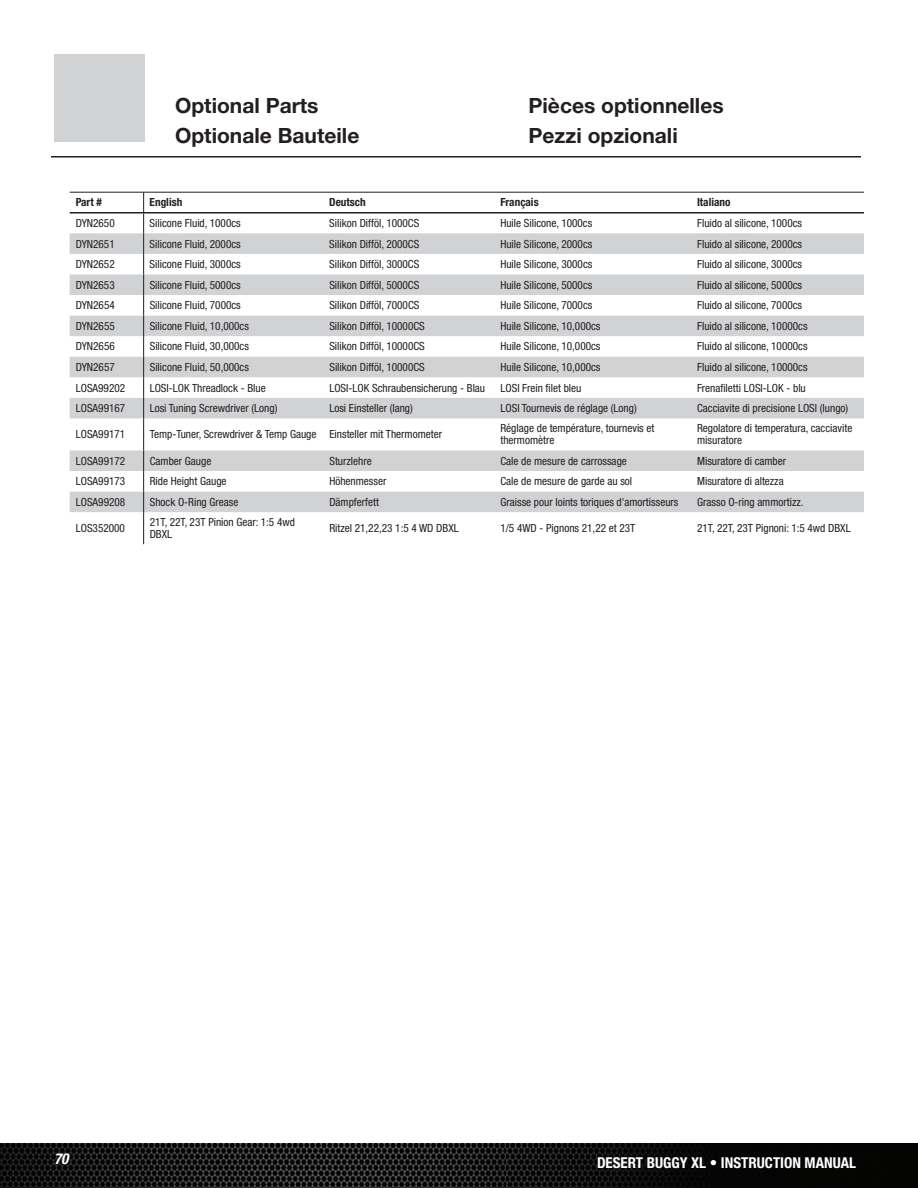
<style>
.page{position:relative;width:918px;height:1188px;background:#fff}
.page>*{position:absolute;margin:0;border:0;box-sizing:border-box;transform-origin:0 0}
.t1{font:700 21px/30px "Helvetica Neue LT Std";color:#231f20}
.t2{font:700 condensed 15px "Helvetica Neue LT Std";color:#fff}
.t3{font:italic 700 condensed 15px "Helvetica Neue LT Std";color:#fff}
.t4{font:condensed 11.25px/12px "Helvetica Neue LT Std";color:#231f20}
.t5{font:700 condensed 11.25px "Helvetica Neue LT Std";color:#231f20}
</style>
<div class="page">
<img style="left:0;top:1143px;width:918px;height:45px">
<div style="left:54px;top:54px;width:91px;height:88px;background:#d1d2d4"></div>
<hr style="left:51px;top:156px;width:810px;height:2px;background:#231f20">
<svg style="left:70px;top:233px;width:794px;height:279px;fill:#d5d6d8"></svg>
<svg style="left:143px;top:193px;width:1px;height:225px"></svg>
<hr style="left:143px;top:418px;width:1px;height:32px;background:#231f20">
<svg style="left:143px;top:450px;width:1px;height:62px"></svg>
<hr style="left:143px;top:512px;width:1px;height:32px;background:#231f20">
<hr style="left:70px;top:212px;width:794px;height:2px;background:#231f20">
<hr style="left:70px;top:192px;width:794px;height:1px;background:#231f20">
<h1 class="t1" style="left:175px;top:92px;width:186px">Optional Parts<br>Optionale Bauteile</h1>
<h1 class="t1" style="left:529px;top:92px;width:197px">Pièces optionnelles<br>Pezzi opzionali</h1>
<p class="t5" style="left:76px;top:198px;width:28px">Part #</p>
<p class="t5" style="left:150px;top:198px;width:34px">English</p>
<p class="t5" style="left:329px;top:198px;width:38px">Deutsch</p>
<p class="t5" style="left:500px;top:198px;width:40px">Français</p>
<p class="t5" style="left:697px;top:198px;width:35px">Italiano</p>
<p class="t4" style="left:76px;top:218px;width:41px">DYN2650</p>
<p class="t4" style="left:150px;top:218px;width:93px">Silicone Fluid, 1000cs</p>
<p class="t4" style="left:329px;top:218px;width:92px">Silikon Difföl, 1000CS</p>
<p class="t4" style="left:500px;top:218px;width:93px">Huile Silicone, 1000cs</p>
<p class="t4" style="left:697px;top:218px;width:107px">Fluido al silicone, 1000cs</p>
<p class="t4" style="left:76px;top:239px;width:41px">DYN2651</p>
<p class="t4" style="left:150px;top:239px;width:93px">Silicone Fluid, 2000cs</p>
<p class="t4" style="left:329px;top:239px;width:92px">Silikon Difföl, 2000CS</p>
<p class="t4" style="left:500px;top:239px;width:93px">Huile Silicone, 2000cs</p>
<p class="t4" style="left:697px;top:239px;width:107px">Fluido al silicone, 2000cs</p>
<p class="t4" style="left:76px;top:259px;width:41px">DYN2652</p>
<p class="t4" style="left:150px;top:259px;width:93px">Silicone Fluid, 3000cs</p>
<p class="t4" style="left:329px;top:259px;width:92px">Silikon Difföl, 3000CS</p>
<p class="t4" style="left:500px;top:259px;width:93px">Huile Silicone, 3000cs</p>
<p class="t4" style="left:697px;top:259px;width:107px">Fluido al silicone, 3000cs</p>
<p class="t4" style="left:76px;top:280px;width:41px">DYN2653</p>
<p class="t4" style="left:150px;top:280px;width:93px">Silicone Fluid, 5000cs</p>
<p class="t4" style="left:329px;top:280px;width:92px">Silikon Difföl, 5000CS</p>
<p class="t4" style="left:500px;top:280px;width:93px">Huile Silicone, 5000cs</p>
<p class="t4" style="left:697px;top:280px;width:107px">Fluido al silicone, 5000cs</p>
<p class="t4" style="left:76px;top:300px;width:41px">DYN2654</p>
<p class="t4" style="left:150px;top:300px;width:93px">Silicone Fluid, 7000cs</p>
<p class="t4" style="left:329px;top:300px;width:92px">Silikon Difföl, 7000CS</p>
<p class="t4" style="left:500px;top:300px;width:93px">Huile Silicone, 7000cs</p>
<p class="t4" style="left:697px;top:300px;width:107px">Fluido al silicone, 7000cs</p>
<p class="t4" style="left:76px;top:321px;width:41px">DYN2655</p>
<p class="t4" style="left:150px;top:321px;width:101px">Silicone Fluid, 10,000cs</p>
<p class="t4" style="left:329px;top:321px;width:97px">Silikon Difföl, 10000CS</p>
<p class="t4" style="left:500px;top:321px;width:102px">Huile Silicone, 10,000cs</p>
<p class="t4" style="left:697px;top:321px;width:112px">Fluido al silicone, 10000cs</p>
<p class="t4" style="left:76px;top:342px;width:41px">DYN2656</p>
<p class="t4" style="left:150px;top:342px;width:101px">Silicone Fluid, 30,000cs</p>
<p class="t4" style="left:329px;top:342px;width:97px">Silikon Difföl, 10000CS</p>
<p class="t4" style="left:500px;top:342px;width:102px">Huile Silicone, 10,000cs</p>
<p class="t4" style="left:697px;top:342px;width:112px">Fluido al silicone, 10000cs</p>
<p class="t4" style="left:76px;top:362px;width:41px">DYN2657</p>
<p class="t4" style="left:150px;top:362px;width:101px">Silicone Fluid, 50,000cs</p>
<p class="t4" style="left:329px;top:362px;width:97px">Silikon Difföl, 10000CS</p>
<p class="t4" style="left:500px;top:362px;width:102px">Huile Silicone, 10,000cs</p>
<p class="t4" style="left:697px;top:362px;width:112px">Fluido al silicone, 10000cs</p>
<p class="t4" style="left:76px;top:383px;width:51px">LOSA99202</p>
<p class="t4" style="left:150px;top:383px;width:118px">LOSI-LOK Threadlock - Blue</p>
<p class="t4" style="left:329px;top:383px;width:157px">LOSI-LOK Schraubensicherung - Blau</p>
<p class="t4" style="left:500px;top:383px;width:82px">LOSI Frein filet bleu</p>
<p class="t4" style="left:697px;top:383px;width:110px">Frenafiletti LOSI-LOK - blu</p>
<p class="t4" style="left:76px;top:403px;width:51px">LOSA99167</p>
<p class="t4" style="left:150px;top:403px;width:129px">Losi Tuning Screwdriver (Long)</p>
<p class="t4" style="left:329px;top:403px;width:85px">Losi Einsteller (lang)</p>
<p class="t4" style="left:500px;top:403px;width:138px">LOSI Tournevis de réglage (Long)</p>
<p class="t4" style="left:697px;top:403px;width:153px">Cacciavite di precisione LOSI (lungo)</p>
<p class="t4" style="left:76px;top:430px;width:51px">LOSA99171</p>
<p class="t4" style="left:150px;top:430px;width:294px">Temp-Tuner, Screwdriver &amp; Temp Gauge Einsteller mit Thermometer</p>
<p class="t4" style="left:500px;top:424px;width:156px">Réglage de température, tournevis et thermomètre</p>
<p class="t4" style="left:697px;top:424px;width:157px">Regolatore di temperatura, cacciavite misuratore</p>
<p class="t4" style="left:76px;top:456px;width:51px">LOSA99172</p>
<p class="t4" style="left:150px;top:456px;width:63px">Camber Gauge</p>
<p class="t4" style="left:329px;top:456px;width:44px">Sturzlehre</p>
<p class="t4" style="left:500px;top:456px;width:128px">Cale de mesure de carrossage</p>
<p class="t4" style="left:697px;top:456px;width:91px">Misuratore di camber</p>
<p class="t4" style="left:76px;top:476px;width:51px">LOSA99173</p>
<p class="t4" style="left:150px;top:476px;width:78px">Ride Height Gauge</p>
<p class="t4" style="left:329px;top:476px;width:59px">Höhenmesser</p>
<p class="t4" style="left:500px;top:476px;width:133px">Cale de mesure de garde au sol</p>
<p class="t4" style="left:697px;top:476px;width:88px">Misuratore di altezza</p>
<p class="t4" style="left:76px;top:497px;width:51px">LOSA99208</p>
<p class="t4" style="left:150px;top:497px;width:90px">Shock O-Ring Grease</p>
<p class="t4" style="left:329px;top:497px;width:51px">Dämpferfett</p>
<p class="t4" style="left:500px;top:497px;width:179px">Graisse pour loints toriques d'amortisseurs</p>
<p class="t4" style="left:697px;top:497px;width:108px">Grasso O-ring ammortizz.</p>
<p class="t4" style="left:76px;top:523px;width:51px">LOS352000</p>
<p class="t4" style="left:150px;top:517px;width:147px">21T, 22T, 23T Pinion Gear: 1:5 4wd<br>DBXL</p>
<p class="t4" style="left:329px;top:523px;width:131px">Ritzel 21,22,23 1:5 4 WD DBXL</p>
<p class="t4" style="left:500px;top:523px;width:136px">1/5 4WD - Pignons 21,22 et 23T</p>
<p class="t4" style="left:697px;top:523px;width:155px">21T, 22T, 23T Pignoni: 1:5 4wd DBXL</p>
<h2 class="t3" style="left:54px;top:1150px;width:16px">70</h2>
<h2 class="t2" style="left:597px;top:1157px;width:260px">DESERT BUGGY XL • INSTRUCTION MANUAL</h2>
<h2 class="t3" style="left:843px;top:1150px;width:16px">70</h2>
</div>
